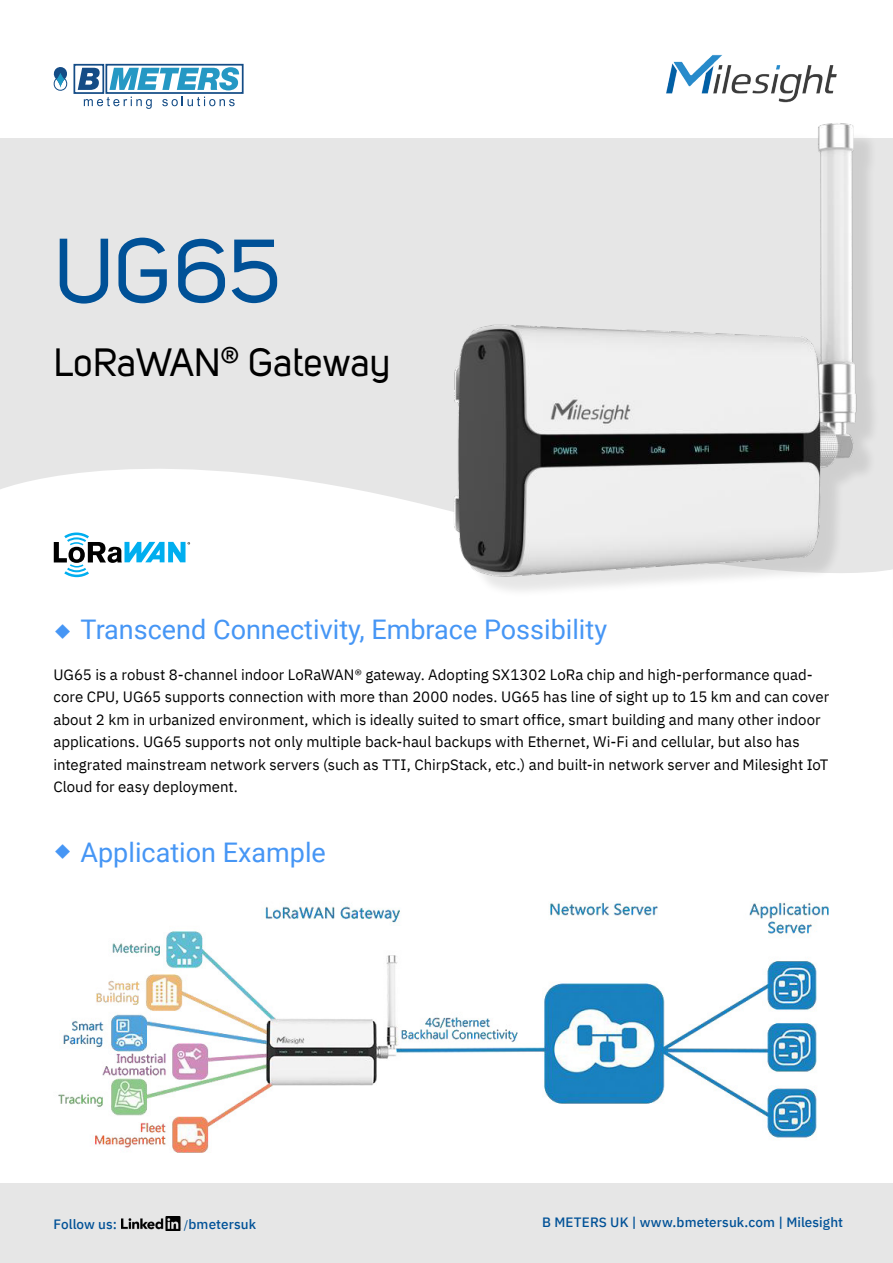
<style>
.page{position:relative;width:893px;height:1263px;background:#fff}
.page>*{position:absolute;margin:0;border:0;box-sizing:border-box;transform-origin:0 0}
.t1{font:90px "Uni Sans Regular";color:#005197}
.t2{font:39px "Uni Sans Regular";color:#000}
.t3{font:27px "Roboto";color:#4696f5}
.t4{font:15px/22.5px "IBM Plex Sans";color:#000}
.t5{font:500 13.5px "IBM Plex Sans";letter-spacing:.005em;color:#005197}
.s1{font-weight:400;font-size:12px}
</style>
<div class="page">
<svg style="left:53px;top:63px;width:191px;height:46px"></svg>
<img style="left:667px;top:54px;width:170px;height:34px">
<div style="left:0;top:139px;width:893px;height:499px;background:#e6e6e6"></div>
<div style="left:0;top:469px;width:893px;height:169px;background:#fff"></div>
<svg style="left:54px;top:532px;width:136px;height:45px;background:#b3d2de"></svg>
<div style="left:0;top:1183px;width:893px;height:80px;background:#e6e6e6"></div>
<img style="left:122px;top:1216px;width:59px;height:14px">
<img style="left:58px;top:902px;width:771px;height:251px">
<img style="left:398px;top:88px;width:495px;height:543px">
<svg style="left:55px;top:624px;width:15px;height:14px"></svg>
<h1 class="t1" style="left:54px;top:218px;width:230px">UG65</h1>
<h2 class="t2" style="left:54px;top:340px;width:338px">LoRaWAN<sup>®</sup> Gateway</h2>
<h3 class="t3" style="left:81px;top:610px;width:528px">Transcend Connectivity, Embrace Possibility</h3>
<p class="t4" style="left:53px;top:662px;width:777px">UG65 is a robust 8-channel indoor LoRaWAN® gateway. Adopting SX1302 LoRa chip and high-performance quad&shy;core CPU, UG65 supports connection with more than 2000 nodes. UG65 has line of sight up to 15 km and can cover about 2 km in urbanized environment, which is ideally suited to smart office, smart building and many other indoor applications. UG65 supports not only multiple back-haul backups with Ethernet, Wi-Fi and cellular, but also has integrated mainstream network servers (such as TTI, ChirpStack, etc.) and built-in network server and Milesight IoT Cloud for easy deployment.</p>
<h3 class="t3" style="left:81px;top:833px;width:247px">Application Example</h3>
<p class="t5" style="left:53px;top:1214px;width:65px">Follow us:</p>
<p class="t5" style="left:184px;top:1214px;width:74px"><span class="s1">/</span>bmetersuk</p>
<p class="t5" style="left:542px;top:1211px;width:302px">B METERS UK | www.bmetersuk.com | Milesight</p>
</div>
